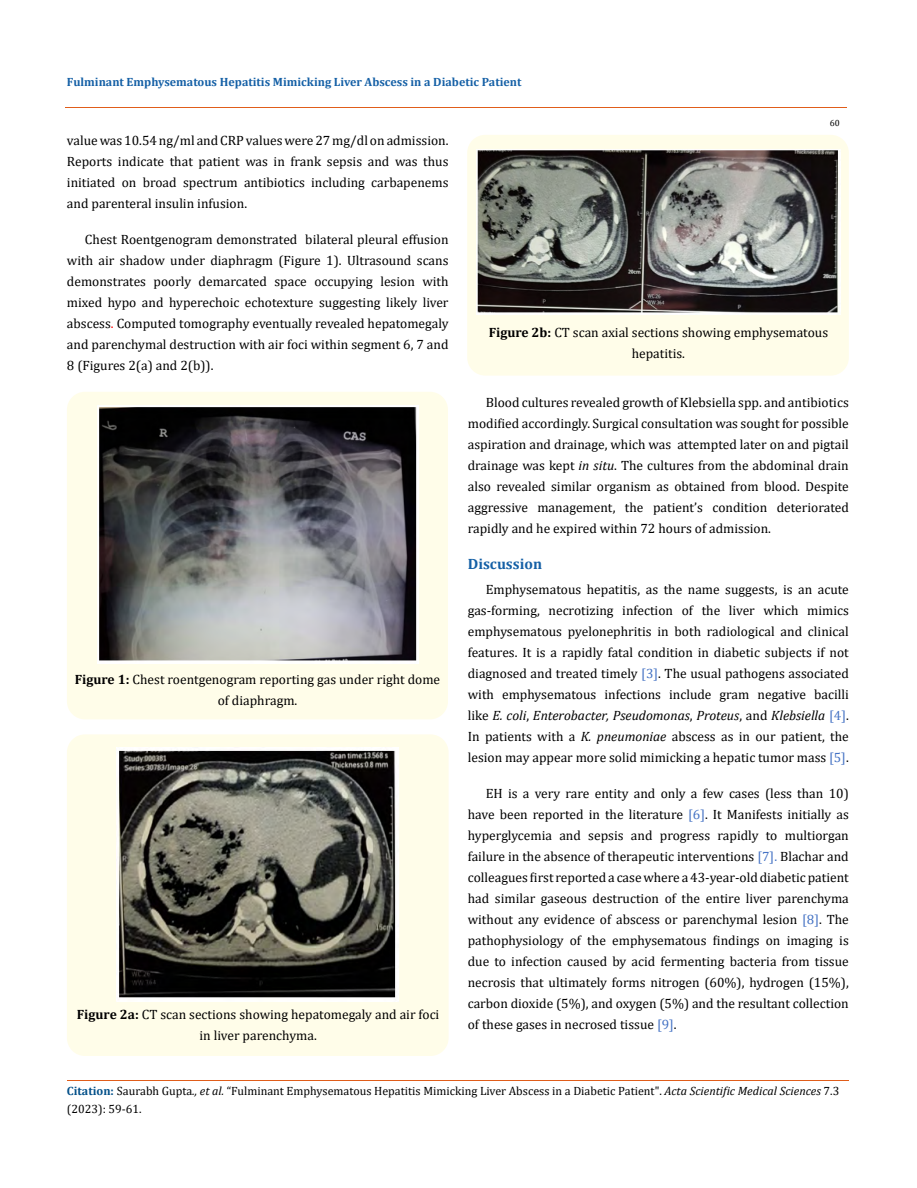
<style>
.page{position:relative;width:917px;height:1188px;background:#fff}
.page>*{position:absolute;margin:0;border:0;box-sizing:border-box;transform-origin:0 0}
.t1{font:700 15px "Cambria";color:#1560a6}
.t2{font:13.5px/21px "Cambria";color:#000;text-align:justify}
.t3{font:12px/18px "Cambria";color:#000}
.t4{font:700 12px "Cambria";color:#1560a6}
.t5{font:9px "Cambria";color:#000}
.s1{color:#f00}
.s2{font-weight:700}
.s3{font-style:italic}
.s4{color:#4472c4}
.s5{font-weight:700;color:#035089}
</style>
<div class="page">
<div style="left:67px;top:392px;width:381px;height:327px;background:#fffde9;border-radius:18px"></div>
<img style="left:97px;top:405px;width:321px;height:259px">
<div style="left:67px;top:734px;width:381px;height:322px;background:#fffde9;border-radius:18px"></div>
<img style="left:116px;top:748px;width:283px;height:253px">
<div style="left:467px;top:135px;width:381px;height:241px;background:#fffde9;border-radius:18px"></div>
<img style="left:476px;top:150px;width:364px;height:165px">
<hr style="left:65px;top:108px;width:782px;height:1px;background:#e05d1a">
<hr style="left:67px;top:1080px;width:781px;height:1px;background:#e05d1a">
<p class="t4" style="left:67px;top:73px;width:456px">Fulminant Emphysematous Hepatitis Mimicking Liver Abscess in a Diabetic Patient</p>
<p class="t5" style="left:829px;top:118px;width:11px">60</p>
<p class="t2" style="left:67px;top:130px;width:383px">value was 10.54 ng/ml and CRP values were 27 mg/dl on admission.<br>Reports indicate that patient was in frank sepsis and was thus initiated on broad spectrum antibiotics including carbapenems and parenteral insulin infusion.</p>
<p class="t2" style="left:67px;top:229px;width:383px;text-indent:18px">Chest Roentgenogram demonstrated bilateral pleural effusion with air shadow under diaphragm (Figure 1). Ultrasound scans demonstrates poorly demarcated space occupying lesion with mixed hypo and hyperechoic echotexture suggesting likely liver abscess<span class="s1">.</span> Computed tomography eventually revealed hepatomegaly and parenchymal destruction with air foci within segment 6, 7 and 8 (Figures 2(a) and 2(b)).</p>
<p class="t2" style="left:75px;top:669px;width:367px;text-align:center"><span class="s2">Figure 1:</span> Chest roentgenogram reporting gas under right dome of diaphragm.</p>
<p class="t2" style="left:77px;top:1004px;width:364px;text-align:center"><span class="s2">Figure 2a:</span> CT scan sections showing hepatomegaly and air foci in liver parenchyma.</p>
<p class="t2" style="left:488px;top:322px;width:341px;text-align:center"><span class="s2">Figure 2b:</span> CT scan axial sections showing emphysematous hepatitis.</p>
<p class="t2" style="left:468px;top:391px;width:382px;text-indent:18px">Blood cultures revealed growth of Klebsiella spp. and antibiotics modified accordingly. Surgical consultation was sought for possible aspiration and drainage, which was attempted later on and pigtail drainage was kept <span class="s3">in situ</span>. The cultures from the abdominal drain also revealed similar organism as obtained from blood. Despite aggressive management, the patient’s condition deteriorated rapidly and he expired within 72 hours of admission.</p>
<p class="t1" style="left:468px;top:553px;width:76px">Discussion</p>
<p class="t2" style="left:468px;top:579px;width:382px;text-indent:18px">Emphysematous hepatitis, as the name suggests, is an acute gas-forming, necrotizing infection of the liver which mimics emphysematous pyelonephritis in both radiological and clinical features. It is a rapidly fatal condition in diabetic subjects if not diagnosed and treated timely <span class="s4">[3]</span>. The usual pathogens associated with emphysematous infections include gram negative bacilli like <span class="s3">E. coli</span>, <span class="s3">Enterobacter, Pseudomonas</span>, <span class="s3">Proteus</span>, and <span class="s3">Klebsiella</span> <span class="s4">[4]</span>.<br>In patients with a <span class="s3">K. pneumoniae</span> abscess as in our patient, the lesion may appear more solid mimicking a hepatic tumor mass <span class="s4">[5]</span>.</p>
<p class="t2" style="left:468px;top:783px;width:382px;text-indent:18px">EH is a very rare entity and only a few cases (less than 10) have been reported in the literature <span class="s4">[6]</span>. It Manifests initially as hyperglycemia and sepsis and progress rapidly to multiorgan failure in the absence of therapeutic interventions <span class="s4">[7].</span> Blachar and colleagues first reported a case where a 43-year-old diabetic patient had similar gaseous destruction of the entire liver parenchyma without any evidence of abscess or parenchymal lesion <span class="s4">[8]</span>. The pathophysiology of the emphysematous findings on imaging is due to infection caused by acid fermenting bacteria from tissue necrosis that ultimately forms nitrogen (60%), hydrogen (15%), carbon dioxide (5%), and oxygen (5%) and the resultant collection of these gases in necrosed tissue <span class="s4">[9]</span>.</p>
<p class="t3" style="left:67px;top:1082px;width:774px"><span class="s5">Citation:</span> Saurabh Gupta<span class="s3">., et al.</span> “Fulminant Emphysematous Hepatitis Mimicking Liver Abscess in a Diabetic Patient". <span class="s3">Acta Scientific Medical Sciences</span> 7.3 (2023): 59-61.</p>
</div>
